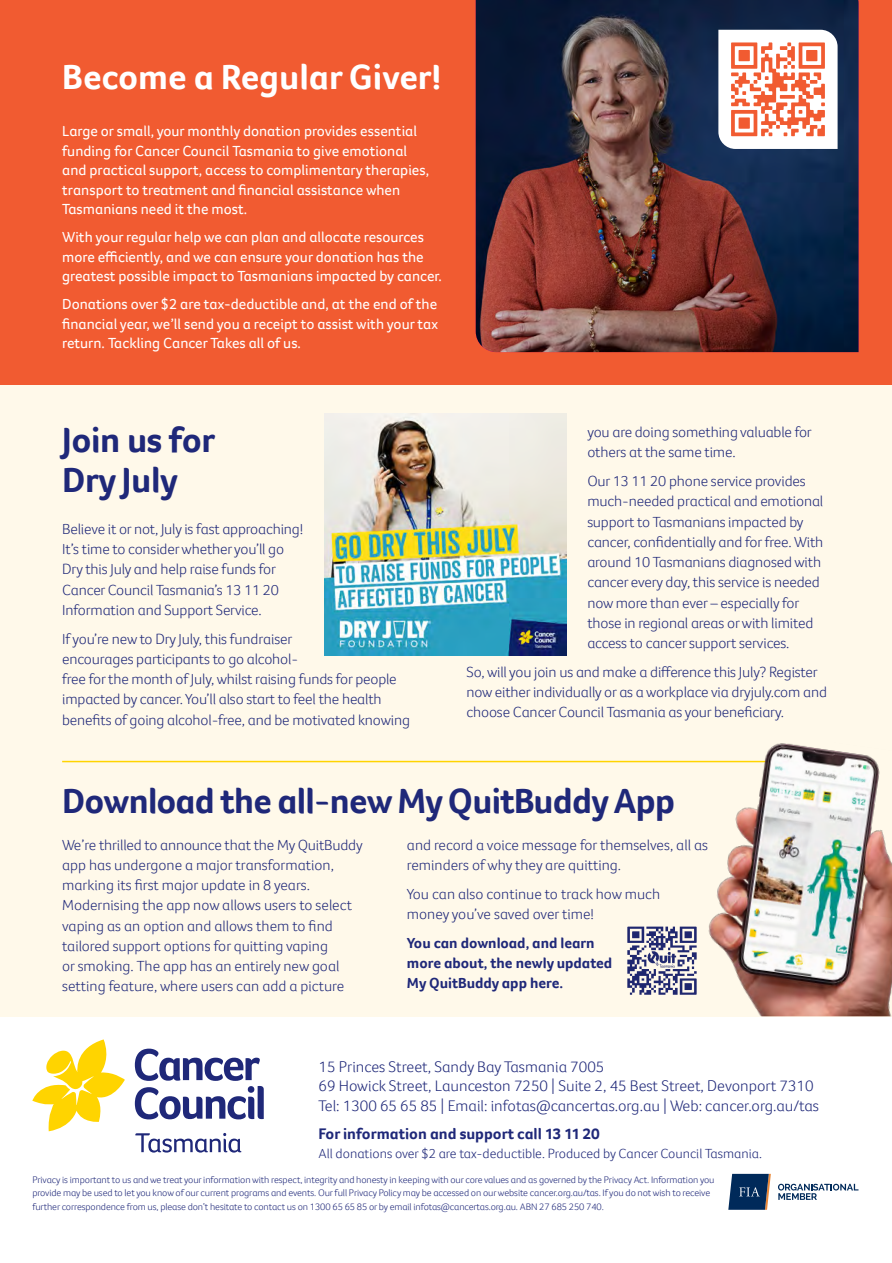
<style>
.page{position:relative;width:892px;height:1263px;background:#fff}
.page>*{position:absolute;margin:0;border:0;box-sizing:border-box;transform-origin:0 0}
.t1{font:700 36px/40.5px "Foco CC";letter-spacing:-.02em;color:#1f2879}
.t2{font:700 36px "Foco CC";color:#fff}
.t3{font:300 15.75px/19.5px "Foco CC";color:#1f2879}
.t4{font:700 15.75px "Foco CC";color:#1f2879}
.t5{font:300 15px/20.2px "Foco CC";letter-spacing:-.01em;color:#1f2879}
.t6{font:15px/19.5px "Foco CC";color:#fff}
.t7{font:700 15px/20.2px "Foco CC";color:#1f2879}
.t8{font:300 13.5px "Foco CC";color:#1f2879}
.t9{font:300 9.75px/13.5px "Foco CC";letter-spacing:-.01em;color:#1f2879}
</style>
<div class="page">
<div style="left:0;top:385px;width:891px;height:631px;background:#fff9ea"></div>
<div style="left:0;top:0;width:891px;height:385px;background:#f15b31"></div>
<svg style="left:32px;top:1039px;width:93px;height:92px"></svg>
<svg style="left:135px;top:1048px;width:128px;height:71px"></svg>
<svg style="left:135px;top:1133px;width:106px;height:19px"></svg>
<img style="left:475px;top:0;width:383px;height:352px">
<svg style="left:778px;top:1184px;width:80px;height:16px"></svg>
<svg style="left:728px;top:1174px;width:42px;height:36px;background:#28476c"></svg>
<hr style="left:62px;top:761px;width:765px;height:1px;background:#ffd400">
<img style="left:686px;top:743px;width:205px;height:273px">
<img style="left:627px;top:919px;width:75px;height:83px">
<img style="left:324px;top:414px;width:241px;height:241px">
<svg style="left:718px;top:30px;width:119px;height:119px"></svg>
<h1 class="t2" style="left:62px;top:53px;width:381px">Become a Regular Giver!</h1>
<p class="t6" style="left:62px;top:121px;width:368px">Large or small, your monthly donation provides essential funding for Cancer Council Tasmania to give emotional and practical support, access to complimentary therapies, transport to treatment and financial assistance when Tasmanians need it the most.</p>
<p class="t6" style="left:62px;top:227px;width:381px">With your regular help we can plan and allocate resources more efficiently, and we can ensure your donation has the greatest possible impact to Tasmanians impacted by cancer.</p>
<p class="t6" style="left:62px;top:294px;width:377px;text-align:justify">Donations over $2 are tax-deductible and, at the end of the financial year, we’ll send you a receipt to assist with your tax return. Tackling Cancer Takes all of us.</p>
<h1 class="t1" style="left:62px;top:419px;width:154px">Join us for<br>Dry July</h1>
<p class="t5" style="left:62px;top:519px;width:242px">Believe it or not, July is fast approaching!<br>It’s time to consider whether you’ll go Dry this July and help raise funds for Cancer Council Tasmania’s 13 11 20<br>Information and Support Service.</p>
<p class="t5" style="left:62px;top:628px;width:349px">If you’re new to Dry July, this fundraiser<br>encourages participants to go alcohol-<br>free for the month of July, whilst raising funds for people impacted by cancer. You’ll also start to feel the health benefits of going alcohol-free, and be motivated knowing</p>
<p class="t5" style="left:587px;top:422px;width:226px">you are doing something valuable for others at the same time.</p>
<p class="t5" style="left:587px;top:471px;width:237px">Our 13 11 20 phone service provides much-needed practical and emotional support to Tasmanians impacted by cancer, confidentially and for free. With around 10 Tasmanians diagnosed with cancer every day, this service is needed now more than ever – especially for those in regional areas or with limited access to cancer support services.</p>
<p class="t5" style="left:466px;top:661px;width:362px">So, will you join us and make a difference this July? Register now either individually or as a workplace via dryjuly.com and choose Cancer Council Tasmania as your beneficiary.</p>
<h1 class="t1" style="left:62px;top:780px;width:614px">Download the all-new My QuitBuddy App</h1>
<p class="t5" style="left:62px;top:834px;width:302px">We’re thrilled to announce that the My QuitBuddy app has undergone a major transformation, marking its first major update in 8 years.<br>Modernising the app now allows users to select vaping as an option and allows them to find tailored support options for quitting vaping<br>or smoking. The app has an entirely new goal setting feature, where users can add a picture</p>
<p class="t5" style="left:407px;top:834px;width:302px">and record a voice message for themselves, all as reminders of why they are quitting.</p>
<p class="t5" style="left:407px;top:883px;width:254px">You can also continue to track how much money you’ve saved over time!</p>
<p class="t7" style="left:407px;top:932px;width:207px">You can download, and learn more about, the newly updated<br>My QuitBuddy app here.</p>
<p class="t3" style="left:318px;top:1056px;width:501px">15 Princes Street, Sandy Bay Tasmania 7005<br>69 Howick Street, Launceston 7250 | Suite 2, 45 Best Street, Devonport 7310<br>Tel: 1300 65 65 85 | Email: infotas@cancertas.org.au | Web: cancer.org.au/tas</p>
<p class="t4" style="left:318px;top:1123px;width:282px">For information and support call 13 11 20</p>
<p class="t8" style="left:318px;top:1144px;width:444px">All donations over $2 are tax-deductible. Produced by Cancer Council Tasmania.</p>
<p class="t9" style="left:32px;top:1173px;width:683px">Privacy is important to us and we treat your information with respect, integrity and honesty in keeping with our core values and as governed by the Privacy Act. Information you provide may be used to let you know of our current programs and events. Our full Privacy Policy may be accessed on our website cancer.org.au/tas. If you do not wish to receive further correspondence from us, please don’t hesitate to contact us on 1300 65 65 85 or by email infotas@cancertas.org.au. ABN 27 685 250 740.</p>
</div>
